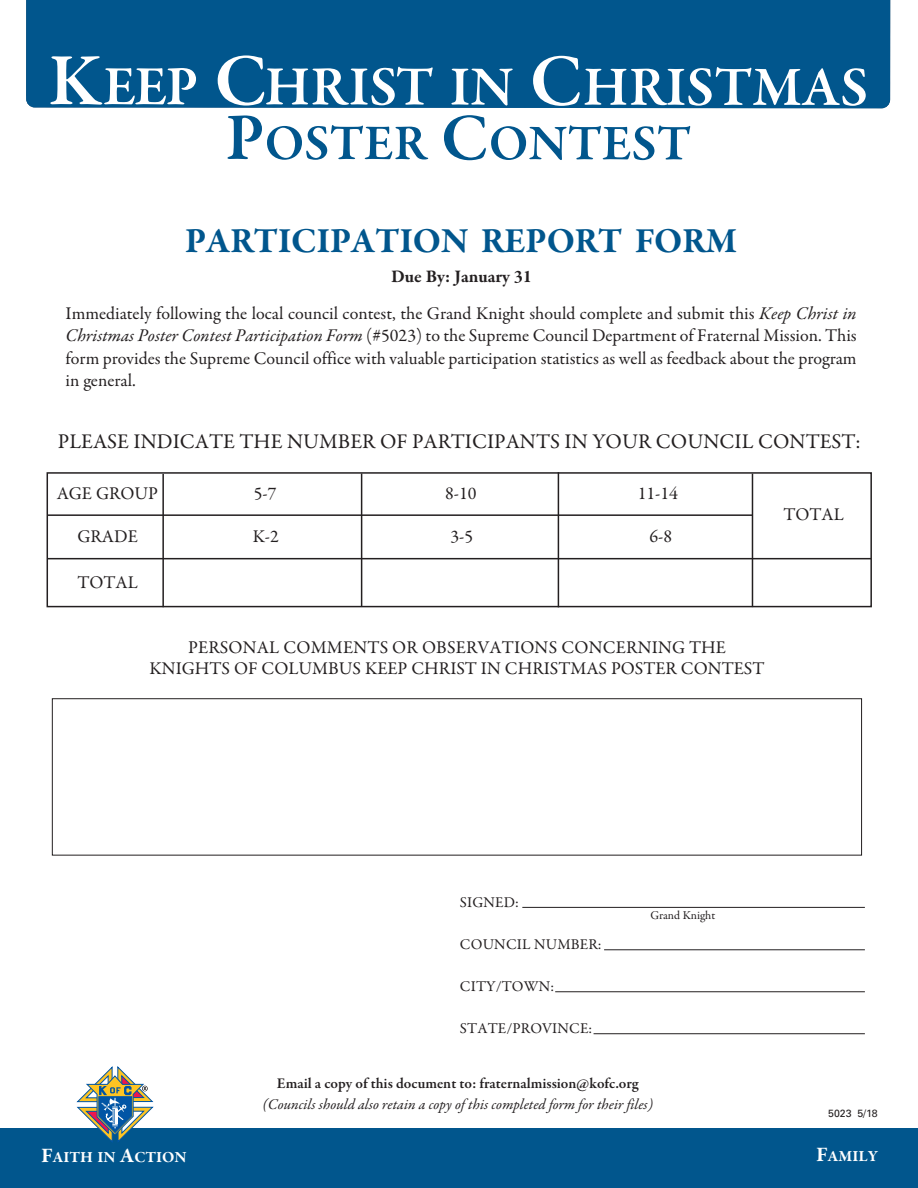
<style>
.page{position:relative;width:918px;height:1188px;background:#fff}
.page>*{position:absolute;margin:0;border:0;box-sizing:border-box;transform-origin:0 0}
.t1{font:600 56.25px "Garamond Premr Pro";color:#fff}
.t2{font:600 50.7px "Garamond Premr Pro";color:#01568d}
.t3{font:700 36px "Garamond Premr Pro";letter-spacing:-.01em;color:#01568d}
.t4{font:21px "Garamond Premr Pro";color:#231f20}
.t5{font:18px/22.5px "Garamond Premr Pro";color:#231f20;text-align:justify}
.t6{font:700 18px "Garamond Premr Pro";color:#231f20}
.t7{font:700 15.75px "Garamond Premr Pro";color:#fff}
.t8{font:italic 15px "Garamond Premr Pro";color:#231f20}
.t9{font:600 15px "Garamond Premr Pro";color:#231f20}
.t10{font:15px "Garamond Premr Pro";letter-spacing:.01em;color:#231f20}
.t11{font:12px "Garamond Premr Pro";color:#231f20}
.t12{font:10.5px "Univers";color:#231f20}
.s1{font-size:75px}
.s2{font-size:67.5px}
.s3{font-style:italic}
.s4{font-size:21px}
</style>
<div class="page">
<hr style="left:162px;top:474px;width:2px;height:133px;background:#231f20">
<hr style="left:361px;top:474px;width:1px;height:133px;background:#231f20">
<hr style="left:558px;top:472px;width:1px;height:135px;background:#231f20">
<hr style="left:752px;top:474px;width:1px;height:133px;background:#231f20">
<div style="left:47px;top:472px;width:825px;height:135px;border:2px solid #231f20"></div>
<div style="left:26px;top:0;width:864px;height:108px;background:#01568d"></div>
<div style="left:0;top:1128px;width:918px;height:60px;background:#01568d"></div>
<svg style="left:77px;top:1067px;width:76px;height:76px"></svg>
<hr style="left:47px;top:558px;width:824px;height:1px;background:#231f20">
<hr style="left:47px;top:514px;width:705px;height:2px;background:#231f20">
<hr style="left:522px;top:907px;width:343px;height:1px;background:#231f20">
<hr style="left:604px;top:949px;width:261px;height:1px;background:#231f20">
<hr style="left:555px;top:991px;width:310px;height:1px;background:#231f20">
<hr style="left:594px;top:1033px;width:271px;height:1px;background:#231f20">
<div style="left:52px;top:698px;width:810px;height:158px;border:1px solid #231f20"></div>
<h1 class="t1" style="left:48px;top:65px;width:822px"><span class="s1">K</span>EEP <span class="s1">C</span>HRIST IN <span class="s1">C</span>HRISTMAS</h1>
<h2 class="t2" style="left:225px;top:123px;width:467px"><span class="s2">P</span>OSTER <span class="s2">C</span>ONTEST</h2>
<h3 class="t3" style="left:185px;top:227px;width:554px">PARTICIPATION REPORT FORM</h3>
<p class="t6" style="left:391px;top:270px;width:142px">Due By: January 31</p>
<p class="t5" style="left:66px;top:304px;width:793px">Immediately following the local council contest, the Grand Knight should complete and submit this <span class="s3">Keep Christ in Christmas Poster Contest Participation Form</span> (#5023) to the Supreme Council Department of Fraternal Mission. This form provides the Supreme Council office with valuable participation statistics as well as feedback about the program in general.</p>
<p class="t4" style="left:58px;top:433px;width:804px">PLEASE INDICATE THE NUMBER OF PARTICIPANTS IN YOUR COUNCIL CONTEST:</p>
<p class="t5" style="left:57px;top:484px;width:103px">AGE GROUP</p>
<p class="t5" style="left:254px;top:484px;width:24px">5-7</p>
<p class="t5" style="left:445px;top:484px;width:33px">8-10</p>
<p class="t5" style="left:638px;top:484px;width:42px">11-14</p>
<p class="t5" style="left:78px;top:527px;width:62px">GRADE</p>
<p class="t5" style="left:253px;top:527px;width:28px">K-2</p>
<p class="t5" style="left:450px;top:527px;width:24px">3-5</p>
<p class="t5" style="left:649px;top:527px;width:24px">6-8</p>
<p class="t5" style="left:77px;top:572px;width:62px">TOTAL</p>
<p class="t5" style="left:784px;top:505px;width:62px">TOTAL</p>
<p class="t5" style="left:150px;top:638px;width:616px;line-height:21px;text-align:center">PERSONAL COMMENTS OR OBSERVATIONS CONCERNING THE<br>KNIGHTS OF COLUMBUS KEEP CHRIST IN CHRISTMAS POSTER CONTEST</p>
<p class="t10" style="left:460px;top:896px;width:60px">SIGNED:</p>
<p class="t10" style="left:460px;top:938px;width:143px">COUNCIL NUMBER:</p>
<p class="t10" style="left:460px;top:980px;width:96px">CITY/TOWN:</p>
<p class="t10" style="left:460px;top:1022px;width:134px">STATE/PROVINCE:</p>
<p class="t11" style="left:650px;top:910px;width:66px">Grand Knight</p>
<p class="t9" style="left:277px;top:1077px;width:363px">Email a copy of this document to: fraternalmission@kofc.org</p>
<p class="t8" style="left:263px;top:1098px;width:392px">(Councils should also retain a copy of this completed form for their files)</p>
<p class="t12" style="left:828px;top:1110px;width:51px">5023 5/18</p>
<p class="t7" style="left:41px;top:1150px;width:147px"><span class="s4">F</span>AITH IN <span class="s4">A</span>CTION</p>
<p class="t7" style="left:816px;top:1150px;width:63px"><span class="s4">F</span>AMILY</p>
</div>
